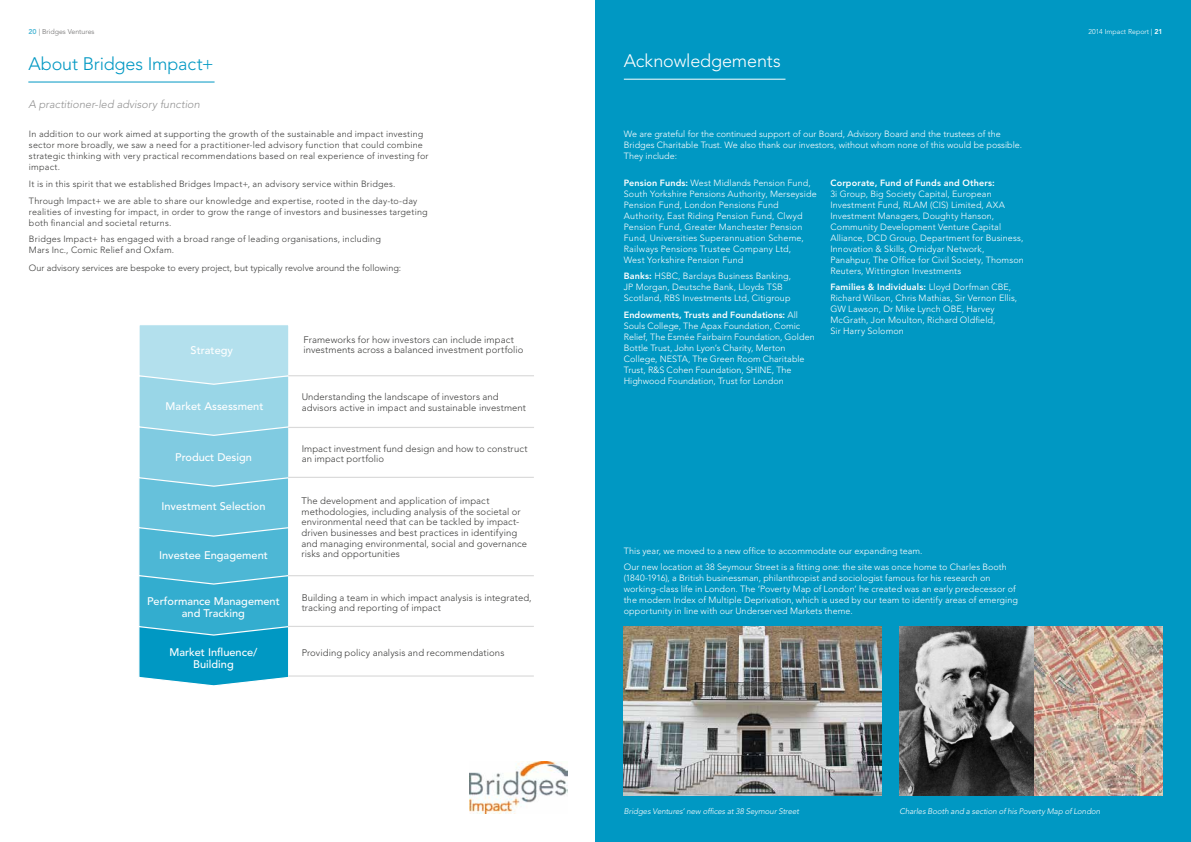
<style>
.page{position:relative;width:1191px;height:842px;background:#fff}
.page>*{position:absolute;margin:0;border:0;box-sizing:border-box;transform-origin:0 0}
.t1{font:300 18px "Avenir LT Std";letter-spacing:-.005em;color:#0098c3}
.t2{font:300 18px "Avenir LT Std";letter-spacing:-.01em;color:#fff}
.t3{font:500 11px/11.9px "Avenir LT Std";color:#fff;text-align:center}
.t4{font:italic 300 11px "Avenir LT Std";color:#929292}
.t5{font:300 9.5px/10.7px "Avenir LT Std";letter-spacing:.01em;color:#3c3c3b}
.t6{font:300 9px/11px "Avenir LT Std";letter-spacing:.01em;color:#fff}
.t7{font:300 9px/11px "Avenir LT Std";letter-spacing:.02em;color:#3c3c3b}
.t8{font:300 9px "Avenir LT Std";color:#3c3c3b}
.t9{font:800 9px "Avenir LT Std";letter-spacing:.015em;color:#fff}
.t10{font:italic 300 8px "Avenir LT Std";letter-spacing:-.005em;color:#fff}
.t11{font:300 7px "Avenir LT Std";color:#fff}
.t12{font:300 7px "Avenir LT Std";color:#706f6f}
.s1{font-weight:800;color:#4db7d5}
.s2{font-weight:800}
</style>
<div class="page">
<div style="left:595px;top:0;width:596px;height:842px;background:#0098c3"></div>
<hr style="left:624px;top:79px;width:161px;height:1px;background:#fff">
<img style="left:624px;top:626px;width:257px;height:170px">
<img style="left:1031px;top:626px;width:131px;height:170px">
<img style="left:899px;top:626px;width:134px;height:169px">
<hr style="left:28px;top:82px;width:186px;height:1px;background:#0098c3">
<img style="left:469px;top:762px;width:98px;height:52px">
<svg style="left:139px;top:325px;width:151px;height:361px;background:#6bc3dc"></svg>
<hr style="left:288px;top:375px;width:246px;height:1px;background:#dadada">
<hr style="left:288px;top:427px;width:246px;height:1px;background:#dadada">
<hr style="left:288px;top:477px;width:246px;height:1px;background:#dadada">
<hr style="left:288px;top:626px;width:246px;height:1px;background:#dadada">
<hr style="left:288px;top:675px;width:246px;height:2px;background:#dadada">
<hr style="left:288px;top:575px;width:246px;height:1px;background:#dadada">
<p class="t12" style="left:28px;top:27px;width:68px"><span class="s1">20</span> | Bridges Ventures</p>
<h1 class="t1" style="left:28px;top:54px;width:187px">About Bridges Impact+</h1>
<p class="t4" style="left:28px;top:97px;width:173px">A practitioner-led advisory function</p>
<p class="t7" style="left:29px;top:129px;width:401px">In addition to our work aimed at supporting the growth of the sustainable and impact investing sector more broadly, we saw a need for a practitioner-led advisory function that could combine strategic thinking with very practical recommendations based on real experience of investing for impact.</p>
<p class="t7" style="left:29px;top:175px;width:390px;line-height:16.7px">It is in this spirit that we established Bridges Impact+, an advisory service within Bridges.<br>Through Impact+ we are able to share our knowledge and expertise, rooted in the day-to-day</p>
<p class="t7" style="left:29px;top:206px;width:400px">realities of investing for impact, in order to grow the range of investors and businesses targeting both financial and societal returns.</p>
<p class="t7" style="left:29px;top:234px;width:353px">Bridges Impact+ has engaged with a broad range of leading organisations, including<br>Mars Inc., Comic Relief and Oxfam.</p>
<p class="t8" style="left:29px;top:262px;width:374px">Our advisory services are bespoke to every project, but typically revolve around the following:</p>
<p class="t3" style="left:191px;top:345px;width:44px">Strategy</p>
<p class="t5" style="left:303px;top:334px;width:221px">Frameworks for how investors can include impact investments across a balanced investment portfolio</p>
<p class="t3" style="left:166px;top:400px;width:99px">Market Assessment</p>
<p class="t5" style="left:302px;top:391px;width:226px">Understanding the landscape of investors and advisors active in impact and sustainable investment</p>
<p class="t3" style="left:175px;top:452px;width:78px">Product Design</p>
<p class="t5" style="left:302px;top:443px;width:227px">Impact investment fund design and how to construct an impact portfolio</p>
<p class="t3" style="left:161px;top:501px;width:106px">Investment Selection</p>
<p class="t5" style="left:301px;top:495px;width:227px">The development and application of impact methodologies, including analysis of the societal or environmental need that can be tackled by impact&shy;driven businesses and best practices in identifying and managing environmental, social and governance risks and opportunities</p>
<p class="t3" style="left:159px;top:550px;width:110px">Investee Engagement</p>
<p class="t3" style="left:147px;top:595px;width:134px">Performance Management and Tracking</p>
<p class="t3" style="left:169px;top:646px;width:90px">Market Influence/<br>Building</p>
<p class="t5" style="left:302px;top:592px;width:231px">Building a team in which impact analysis is integrated, tracking and reporting of impact</p>
<p class="t5" style="left:302px;top:647px;width:204px">Providing policy analysis and recommendations</p>
<h1 class="t2" style="left:624px;top:51px;width:158px">Acknowledgements</h1>
<p class="t6" style="left:624px;top:129px;width:400px">We are grateful for the continued support of our Board, Advisory Board and the trustees of the<br>Bridges Charitable Trust. We also thank our investors, without whom none of this would be possible.<br>They include:</p>
<p class="t6" style="left:624px;top:177px;width:194px"><span class="s2">Pension Funds:</span> West Midlands Pension Fund, South Yorkshire Pensions Authority, Merseyside Pension Fund, London Pensions Fund Authority, East Riding Pension Fund, Clwyd Pension Fund, Greater Manchester Pension Fund, Universities Superannuation Scheme, Railways Pensions Trustee Company Ltd,<br>West Yorkshire Pension Fund</p>
<p class="t6" style="left:624px;top:271px;width:169px"><span class="s2">Banks:</span> HSBC, Barclays Business Banking,<br>JP Morgan, Deutsche Bank, Lloyds TSB<br>Scotland, RBS Investments Ltd, Citigroup</p>
<p class="t6" style="left:624px;top:309px;width:192px"><span class="s2">Endowments, Trusts and Foundations:</span> All Souls College, The Apax Foundation, Comic Relief, The Esmée Fairbairn Foundation, Golden Bottle Trust, John Lyon’s Charity, Merton College, NESTA, The Green Room Charitable Trust, R&amp;S Cohen Foundation, SHINE, The Highwood Foundation, Trust for London</p>
<p class="t9" style="left:830px;top:177px;width:166px">Corporate, Fund of Funds and Others:</p>
<p class="t6" style="left:830px;top:188px;width:195px">3i Group, Big Society Capital, European Investment Fund, RLAM (CIS) Limited, AXA Investment Managers, Doughty Hanson, Community Development Venture Capital Alliance, DCD Group, Department for Business, Innovation &amp; Skills, Omidyar Network, Panahpur, The Office for Civil Society, Thomson Reuters, Wittington Investments</p>
<p class="t6" style="left:830px;top:282px;width:188px"><span class="s2">Families &amp; Individuals:</span> Lloyd Dorfman CBE, Richard Wilson, Chris Mathias, Sir Vernon Ellis, GW Lawson, Dr Mike Lynch OBE, Harvey McGrath, Jon Moulton, Richard Oldfield,<br>Sir Harry Solomon</p>
<p class="t6" style="left:624px;top:542px;width:384px;line-height:16.7px">This year, we moved to a new office to accommodate our expanding team.<br>Our new location at 38 Seymour Street is a fitting one: the site was once home to Charles Booth</p>
<p class="t6" style="left:624px;top:573px;width:395px">(1840-1916), a British businessman, philanthropist and sociologist famous for his research on working-class life in London. The ‘Poverty Map of London’ he created was an early predecessor of the modern Index of Multiple Deprivation, which is used by our team to identify areas of emerging opportunity in line with our Underserved Markets theme.</p>
<p class="t11" style="left:1088px;top:27px;width:76px">2014 Impact Report | <span class="s2">21</span></p>
<p class="t10" style="left:624px;top:806px;width:177px">Bridges Ventures’ new offices at 38 Seymour Street</p>
<p class="t10" style="left:899px;top:806px;width:202px">Charles Booth and a section of his Poverty Map of London</p>
</div>
